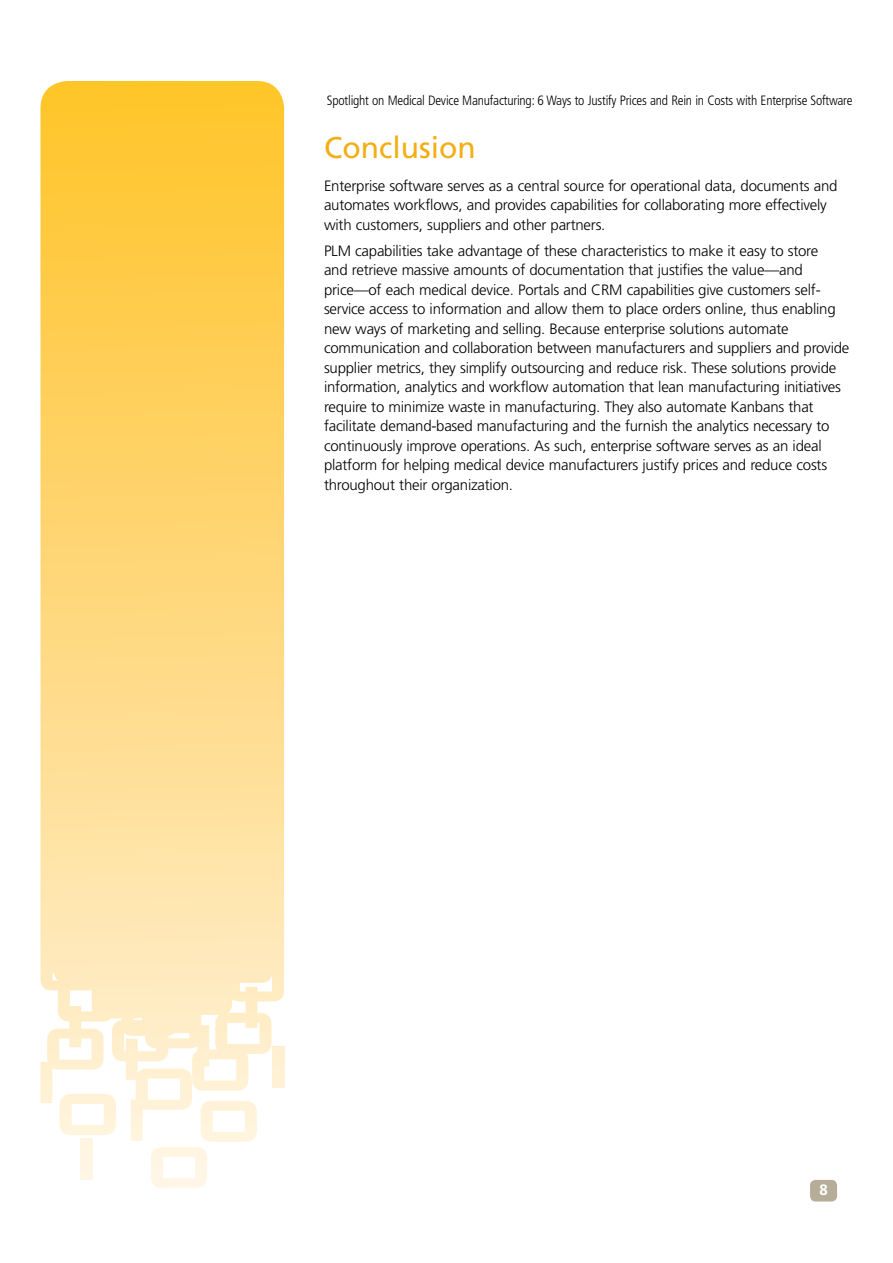
<style>
.page{position:relative;width:893px;height:1263px;background:#fff}
.page>*{position:absolute;margin:0;border:0;box-sizing:border-box;transform-origin:0 0}
.t1{font:30px "Frutiger LT Std";color:#f3ae15}
.t2{font:300 15px/19.5px "Frutiger LT Std";letter-spacing:-.015em;color:#000}
.t3{font:700 15px "Frutiger LT Std";color:#fff}
.t4{font:300 condensed 13.5px "Frutiger LT Std";letter-spacing:-.015em;color:#000}
</style>
<div class="page">
<svg style="left:40px;top:81px;width:244px;height:1060px;background:#ffda80"></svg>
<div style="left:81px;top:1138px;width:11px;height:42px;background:#fff5e2"></div>
<svg style="left:151px;top:1101px;width:106px;height:87px"></svg>
<svg style="left:60px;top:1094px;width:56px;height:41px"></svg>
<div style="left:272px;top:1047px;width:12px;height:41px;background:#fff1d3"></div>
<div style="left:810px;top:1180px;width:27px;height:21px;background:#b5ad98;border-radius:5px"></div>
<p class="t4" style="left:327px;top:92px;width:527px">Spotlight on Medical Device Manufacturing: 6 Ways to Justify Prices and Rein in Costs with Enterprise Software</p>
<h1 class="t1" style="left:324px;top:129px;width:153px">Conclusion</h1>
<p class="t2" style="left:324px;top:176px;width:515px">Enterprise software serves as a central source for operational data, documents and automates workflows, and provides capabilities for collaborating more effectively with customers, suppliers and other partners.</p>
<p class="t2" style="left:324px;top:241px;width:527px">PLM capabilities take advantage of these characteristics to make it easy to store<br>and retrieve massive amounts of documentation that justifies the value—and price—of each medical device. Portals and CRM capabilities give customers self&shy;service access to information and allow them to place orders online, thus enabling new ways of marketing and selling. Because enterprise solutions automate communication and collaboration between manufacturers and suppliers and provide supplier metrics, they simplify outsourcing and reduce risk. These solutions provide information, analytics and workflow automation that lean manufacturing initiatives require to minimize waste in manufacturing. They also automate Kanbans that facilitate demand-based manufacturing and the furnish the analytics necessary to continuously improve operations. As such, enterprise software serves as an ideal platform for helping medical device manufacturers justify prices and reduce costs throughout their organization.</p>
<p class="t3" style="left:819px;top:1181px;width:10px">8</p>
</div>
